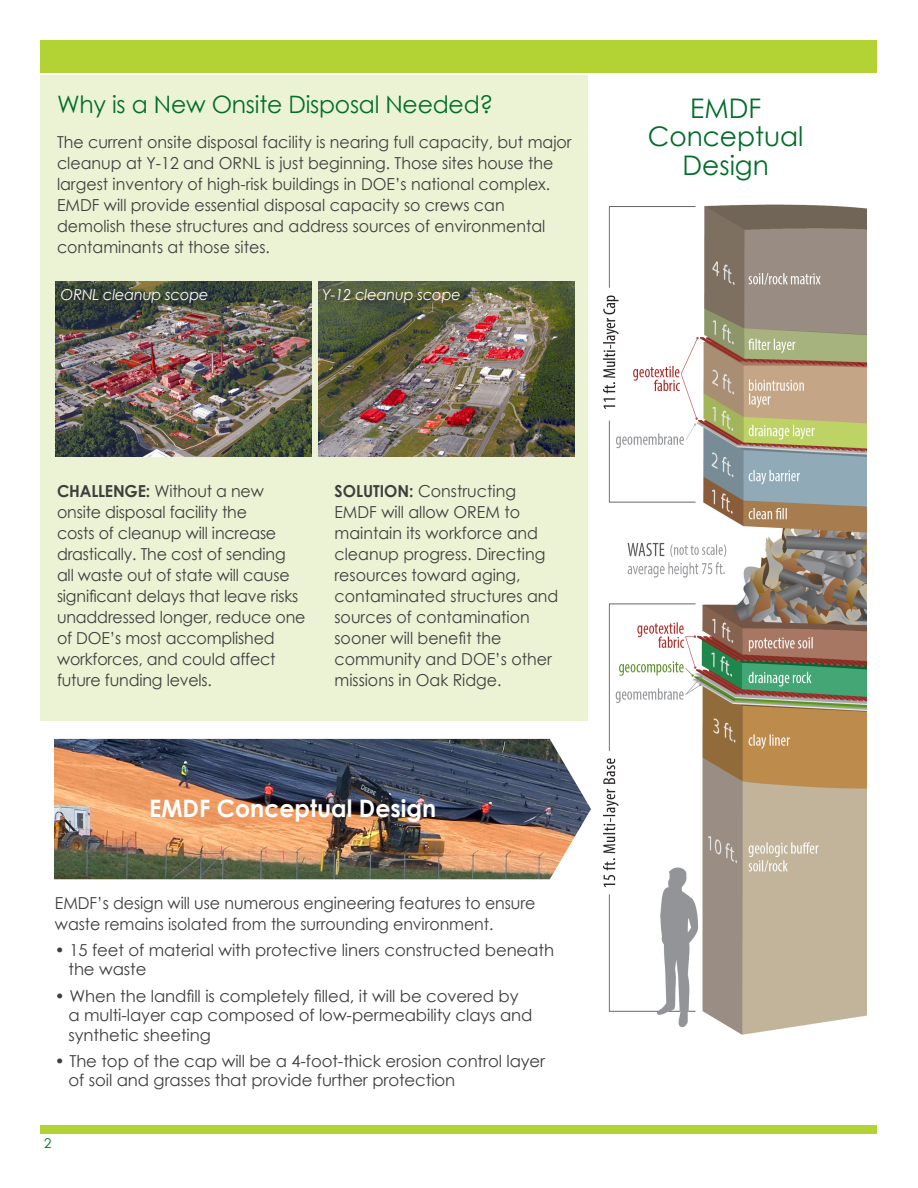
<style>
.page{position:relative;width:918px;height:1188px;background:#fff}
.page>*{position:absolute;margin:0;border:0;box-sizing:border-box;transform-origin:0 0}
.Heading1{font:27px/28.5px "Century Gothic";color:#006d2a;text-align:center}
.Heading2{font:24px "Century Gothic";letter-spacing:-.01em;color:#006d2a}
.Heading2-2{font:700 24px "Century Gothic";color:#fff}
.body{font:16.5px/21px "Century Gothic";color:#3e3e3f;scale:.96 1}
.bullet_2{font:16.5px/19.5px "Century Gothic";letter-spacing:-.005em;color:#3e3e3f}
.body-2{font:italic 15px "Century Gothic";letter-spacing:-.005em;color:#fff;scale:.96 1}
.t1{font:13.5px "Century Gothic";color:#006d2a}
.s1{font-weight:700}
</style>
<div class="page">
<div style="left:40px;top:40px;width:838px;height:33px;background:#b3d234"></div>
<div style="left:40px;top:1125px;width:838px;height:9px;background:#b3d234"></div>
<div style="left:40px;top:75px;width:548px;height:646px;background:#ecf3d4"></div>
<img style="left:54px;top:739px;width:537px;height:140px">
<img style="left:318px;top:282px;width:256px;height:174px">
<img style="left:56px;top:282px;width:256px;height:174px">
<div style="left:320px;top:288px;width:146px;height:23px;background:#231f20;opacity:.75"></div>
<div style="left:58px;top:288px;width:156px;height:23px;background:#231f20;opacity:.75"></div>
<img style="left:603px;top:204px;width:263px;height:831px">
<p class="Heading2" style="left:57px;top:88px;width:438px">Why is a New Onsite Disposal Needed?</p>
<p class="body" style="left:57px;top:131px;width:538px">The current onsite disposal facility is nearing full capacity, but major cleanup at Y-12 and ORNL is just beginning. Those sites house the largest inventory of high-risk buildings in DOE’s national complex.<br>EMDF will provide essential disposal capacity so crews can demolish these structures and address sources of environmental contaminants at those sites.</p>
<p class="body-2" style="left:61px;top:284px;width:155px">ORNL cleanup scope</p>
<p class="body-2" style="left:322px;top:284px;width:146px">Y-12 cleanup scope</p>
<p class="body" style="left:57px;top:481px;width:260px"><span class="s1">CHALLENGE:</span> Without a new onsite disposal facility the<br>costs of cleanup will increase drastically. The cost of sending all waste out of state will cause significant delays that leave risks unaddressed longer, reduce one of DOE’s most accomplished workforces, and could affect future funding levels.</p>
<p class="body" style="left:335px;top:481px;width:235px"><span class="s1">SOLUTION:</span> Constructing<br>EMDF will allow OREM to maintain its workforce and cleanup progress. Directing resources toward aging, contaminated structures and sources of contamination sooner will benefit the community and DOE’s other missions in Oak Ridge.</p>
<p class="Heading2-2" style="left:149px;top:790px;width:288px">EMDF Conceptual Design</p>
<p class="body" style="left:55px;top:892px;width:502px">EMDF’s design will use numerous engineering features to ensure waste remains isolated from the surrounding environment.</p>
<p class="bullet_2" style="left:68px;top:940px;width:487px;text-indent:-13px">• 15 feet of material with protective liners constructed beneath the waste</p>
<p class="bullet_2" style="left:68px;top:986px;width:466px;text-indent:-13px">• When the landfill is completely filled, it will be covered by a multi-layer cap composed of low-permeability clays and synthetic sheeting</p>
<p class="bullet_2" style="left:68px;top:1051px;width:478px;text-indent:-13px">• The top of the cap will be a 4-foot-thick erosion control layer of soil and grasses that provide further protection</p>
<p class="t1" style="left:44px;top:1133px;width:9px">2</p>
<p class="Heading1" style="left:648px;top:93px;width:157px">EMDF<br>Conceptual<br>Design</p>
</div>
